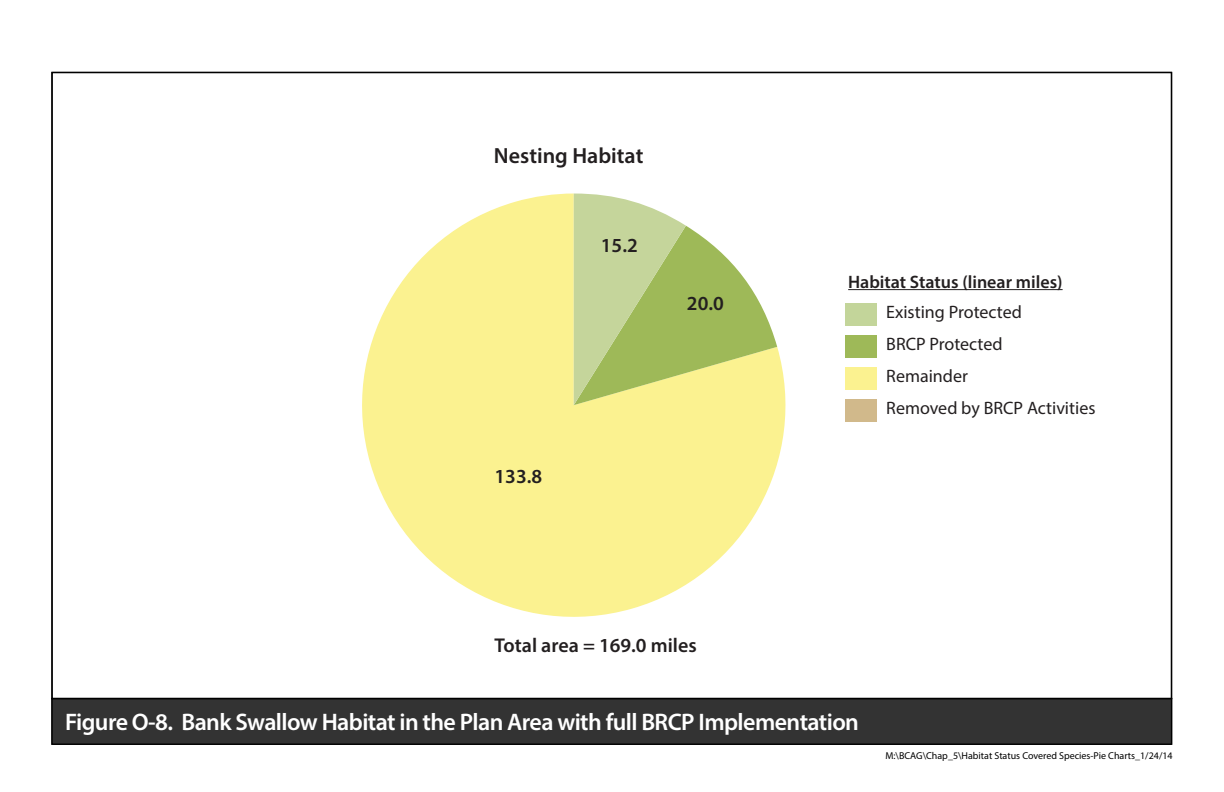
<style>
.page{position:relative;width:1224px;height:792px;background:#fff}
.page>*{position:absolute;margin:0;border:0;box-sizing:border-box;transform-origin:0 0}
.t1{font:600 24px "Myriad Pro";letter-spacing:-.025em;color:#fff}
.t2{font:600 22px "Myriad Pro";color:#231f20}
.t3{font:600 20px "Myriad Pro";color:#231f20}
.t4{font:18px/32px "Myriad Pro";color:#231f20}
.t5{font:600 18px "Myriad Pro";color:#231f20}
.t6{font:10px "Myriad Pro";color:#000100}
</style>
<div class="page">
<div style="left:845px;top:399px;width:32px;height:23px;background:#d1b98b"></div>
<hr style="left:848px;top:289px;width:215px;height:1px;background:#231f20">
<div style="left:51px;top:698px;width:1121px;height:47px;background:#333;border:1px solid #000"></div>
<svg style="left:362px;top:194px;width:424px;height:423px;fill:#fbf290"></svg>
<svg style="left:574px;top:194px;width:203px;height:211px"></svg>
<div style="left:845px;top:335px;width:32px;height:23px;background:#9eb958"></div>
<div style="left:845px;top:367px;width:32px;height:23px;background:#fbf290"></div>
<div style="left:845px;top:304px;width:32px;height:22px;background:#c3d59a"></div>
<p class="t2" style="left:494px;top:142px;width:151px">Nesting Habitat</p>
<p class="t3" style="left:601px;top:233px;width:38px">15.2</p>
<p class="t3" style="left:687px;top:291px;width:38px">20.0</p>
<p class="t3" style="left:495px;top:463px;width:49px">133.8</p>
<p class="t3" style="left:495px;top:633px;width:204px">Total area = 169.0 miles</p>
<p class="t5" style="left:848px;top:270px;width:216px">Habitat Status (linear miles)</p>
<p class="t4" style="left:886px;top:296px;width:211px">Existing Protected<br>BRCP Protected<br>Remainder<br>Removed by BRCP Activities</p>
<p class="t1" style="left:65px;top:707px;width:795px">Figure O-8. Bank Swallow Habitat in the Plan Area with full BRCP Implementation</p>
<p class="t6" style="left:886px;top:750px;width:289px">M:\BCAG\Chap_5\Habitat Status Covered Species-Pie Charts_1/24/14</p>
</div>
